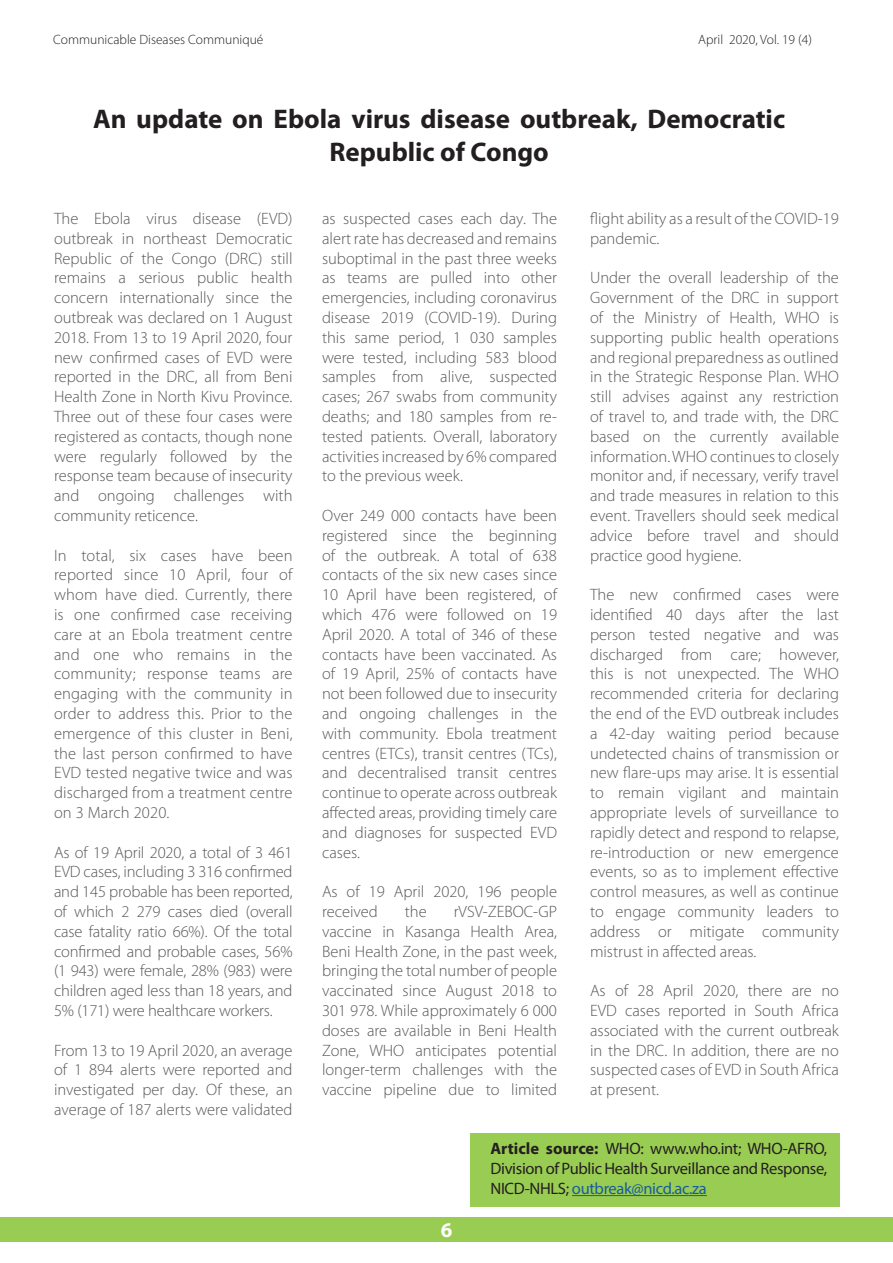
<style>
.page{position:relative;width:893px;height:1263px;background:#fff}
.page>*{position:absolute;margin:0;border:0;box-sizing:border-box;transform-origin:0 0}
.t1{font:700 27px/32.4px "Myriad Pro";color:#231f20;text-align:center}
.t2{font:700 21px "Myriad Pro";color:#fff}
.t3{font:300 16.5px/19.8px "Myriad Pro";color:#57585a;text-align:justify}
.t4{font:16.5px/19.8px "Myriad Pro";letter-spacing:-.02em;color:#231f20;text-align:justify}
.t5{font:300 13.5px "Myriad Pro";color:#231f20}
.s1{font-weight:700}
.s2{color:#175d9e}
</style>
<div class="page">
<div style="left:0;top:1217px;width:893px;height:25px;background:#99cc52"></div>
<div style="left:470px;top:1133px;width:369px;height:73px;background:#99cc52"></div>
<hr style="left:572px;top:1195px;width:135px;height:1px;background:#175d9e">
<p class="t5" style="left:53px;top:32px;width:212px">Communicable Diseases Communiqué</p>
<p class="t5" style="left:698px;top:32px;width:115px">April 2020, Vol. 19 (4)</p>
<p class="t1" style="left:93px;top:102px;width:694px">An update on Ebola virus disease outbreak, Democratic<br>Republic of Congo</p>
<p class="t3" style="left:54px;top:209px;width:240px">The Ebola virus disease (EVD) outbreak in northeast Democratic Republic of the Congo (DRC) still remains a serious public health concern internationally since the outbreak was declared on 1 August 2018. From 13 to 19 April 2020, four new confirmed cases of EVD were reported in the DRC, all from Beni Health Zone in North Kivu Province.<br>Three out of these four cases were registered as contacts, though none were regularly followed by the response team because of insecurity and ongoing challenges with community reticence.</p>
<p class="t3" style="left:54px;top:545px;width:240px">In total, six cases have been reported since 10 April, four of whom have died. Currently, there is one confirmed case receiving care at an Ebola treatment centre and one who remains in the community; response teams are engaging with the community in order to address this. Prior to the emergence of this cluster in Beni, the last person confirmed to have EVD tested negative twice and was discharged from a treatment centre on 3 March 2020.</p>
<p class="t3" style="left:54px;top:842px;width:240px">As of 19 April 2020, a total of 3 461<br>EVD cases, including 3 316 confirmed and 145 probable has been reported, of which 2 279 cases died (overall case fatality ratio 66%). Of the total confirmed and probable cases, 56% (1 943) were female, 28% (983) were children aged less than 18 years, and 5% (171) were healthcare workers.</p>
<p class="t3" style="left:54px;top:1040px;width:240px">From 13 to 19 April 2020, an average of 1 894 alerts were reported and investigated per day. Of these, an average of 187 alerts were validated</p>
<p class="t3" style="left:322px;top:209px;width:237px">as suspected cases each day. The alert rate has decreased and remains suboptimal in the past three weeks as teams are pulled into other emergencies, including coronavirus disease 2019 (COVID-19). During this same period, 1 030 samples were tested, including 583 blood samples from alive, suspected cases; 267 swabs from community deaths; and 180 samples from re&shy;tested patients. Overall, laboratory activities increased by 6% compared to the previous week.</p>
<p class="t3" style="left:322px;top:506px;width:237px">Over 249 000 contacts have been registered since the beginning of the outbreak. A total of 638 contacts of the six new cases since 10 April have been registered, of which 476 were followed on 19<br>April 2020. A total of 346 of these contacts have been vaccinated. As of 19 April, 25% of contacts have not been followed due to insecurity and ongoing challenges in the with community. Ebola treatment centres (ETCs), transit centres (TCs), and decentralised transit centres continue to operate across outbreak affected areas, providing timely care and diagnoses for suspected EVD cases.</p>
<p class="t3" style="left:322px;top:882px;width:237px">As of 19 April 2020, 196 people received</p>
<p class="t3" style="left:405px;top:902px;width:23px">the</p>
<p class="t3" style="left:322px;top:902px;width:237px;text-indent:132px">rVSV-ZEBOC-GP vaccine in Kasanga Health Area, Beni Health Zone, in the past week, bringing the total number of people vaccinated since August 2018 to 301 978. While approximately 6 000 doses are available in Beni Health Zone, WHO anticipates potential longer-term challenges with the vaccine pipeline due to limited</p>
<p class="t3" style="left:590px;top:209px;width:250px">flight ability as a result of the COVID-19 pandemic.</p>
<p class="t3" style="left:590px;top:268px;width:250px">Under the overall leadership of the Government of the DRC in support of the Ministry of Health, WHO is supporting public health operations and regional preparedness as outlined in the Strategic Response Plan. WHO still advises against any restriction of travel to, and trade with, the DRC based on the currently available information. WHO continues to closely monitor and, if necessary, verify travel and trade measures in relation to this event. Travellers should seek medical advice before travel and should practice good hygiene.</p>
<p class="t3" style="left:590px;top:585px;width:250px">The new confirmed cases were identified 40 days after the last person tested negative and was discharged from care; however, this is not unexpected. The WHO recommended criteria for declaring the end of the EVD outbreak includes a 42-day waiting period because undetected chains of transmission or new flare-ups may arise. It is essential to remain vigilant and maintain appropriate levels of surveillance to rapidly detect and respond to relapse, re-introduction or new emergence events, so as to implement effective control measures, as well as continue to engage community leaders to address or mitigate community mistrust in affected areas.</p>
<p class="t3" style="left:590px;top:981px;width:250px">As of 28 April 2020, there are no EVD cases reported in South Africa associated with the current outbreak in the DRC. In addition, there are no suspected cases of EVD in South Africa at present.</p>
<p class="t2" style="left:441px;top:1216px;width:13px">6</p>
<p class="t4" style="left:490px;top:1138px;width:338px"><span class="s1">Article source:</span> WHO: www.who.int; WHO-AFRO, Division of Public Health Surveillance and Response, NICD-NHLS; <span class="s2">outbreak@nicd.ac.za</span></p>
</div>
